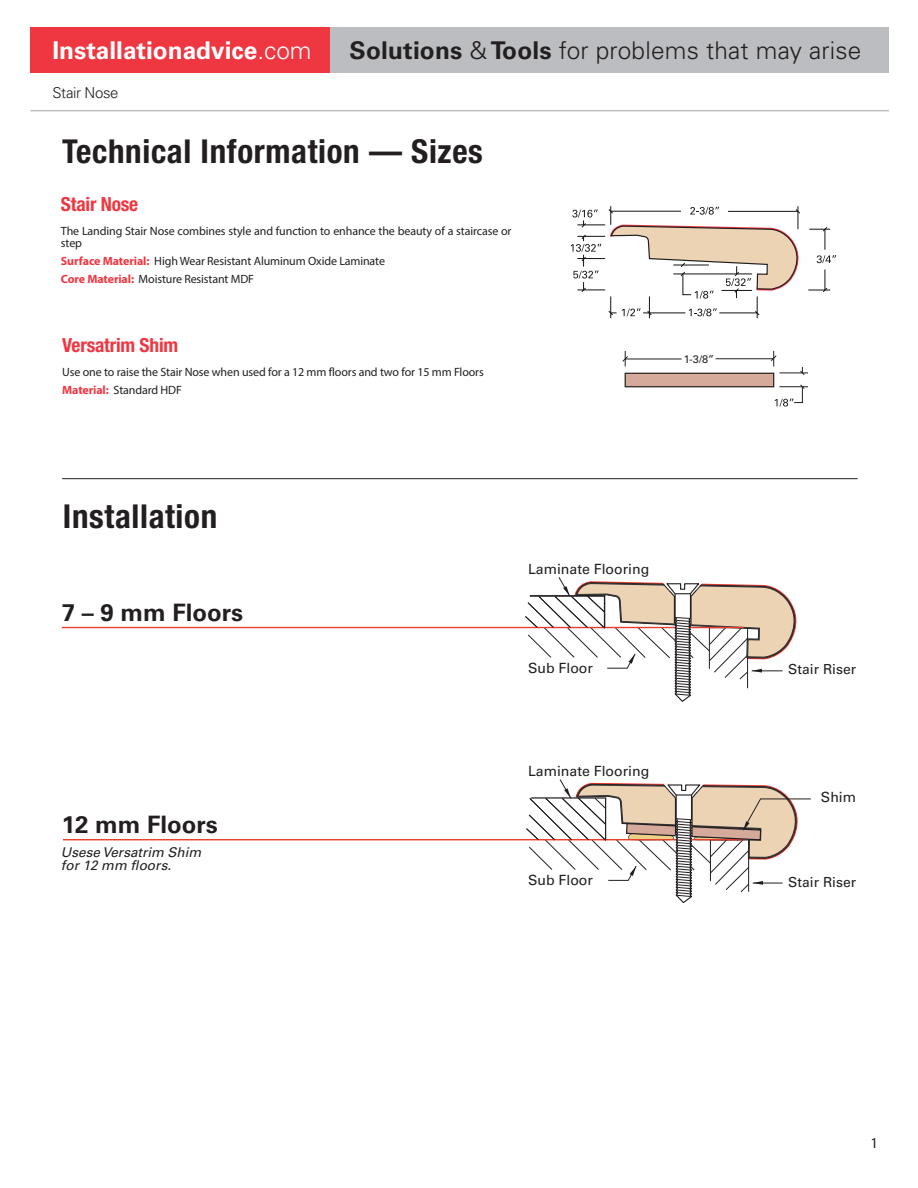
<style>
.page{position:relative;width:918px;height:1188px;background:#fff}
.page>*{position:absolute;margin:0;border:0;box-sizing:border-box;transform-origin:0 0}
.t1{font:700 condensed 33px "Helvetica Neue";letter-spacing:.02em;color:#231f20}
.t2{font:300 24.45px "Univers";letter-spacing:.01em;color:#231f20}
.t3{font:700 24.45px "Univers";color:#fff}
.t4{font:700 24px "Univers";color:#231f20}
.t5{font:700 condensed 19.5px "Helvetica Neue";letter-spacing:-.01em;color:#ef3742}
.t6{font:300 15px "Univers";letter-spacing:-.025em;color:#231f20}
.t7{font:15px "Myriad Pro";color:#231f20}
.t8{font:14.1px "Univers";color:#231f20}
.t9{font:13.8px "Univers";color:#231f20}
.t10{font:italic 13.5px/13.5px "Univers";color:#231f20}
.t11{font:12px/18px "Myriad Pro";letter-spacing:-.01em;color:#231f20}
.t12{font:10.95px "Univers";color:#231f20}
.s1{font-weight:300}
.s2{font-weight:700}
.s3{font-weight:700;color:#ef3742}
</style>
<div class="page">
<div style="left:625px;top:373px;width:149px;height:14px;background:#d5aa9b"></div>
<div style="left:625px;top:373px;width:149px;height:14px;border:1px solid #231f20"></div>
<svg style="left:775px;top:384px;width:33px;height:23px"></svg>
<hr style="left:625px;top:359px;width:57px;height:1px;background:#231f20">
<hr style="left:716px;top:359px;width:58px;height:1px;background:#231f20">
<svg style="left:622px;top:351px;width:6px;height:15px"></svg>
<svg style="left:771px;top:351px;width:37px;height:24px"></svg>
<hr style="left:62px;top:478px;width:796px;height:1px;background:#231f20">
<hr style="left:62px;top:627px;width:682px;height:1px;background:#e93e2e">
<svg style="left:525px;top:577px;width:272px;height:125px"></svg>
<hr style="left:63px;top:839px;width:682px;height:1px;background:#e93e2e">
<svg style="left:526px;top:779px;width:285px;height:124px"></svg>
<svg style="left:571px;top:206px;width:265px;height:112px"></svg>
<div style="left:30px;top:27px;width:859px;height:46px;background:#bbbdc0"></div>
<div style="left:30px;top:27px;width:300px;height:46px;background:#ef3742"></div>
<hr style="left:30px;top:110px;width:859px;height:1px;background:#bbbdc0">
<h2 class="t3" style="left:52px;top:41px;width:261px">Installationadvice<span class="s1">.com</span></h2>
<h2 class="t2" style="left:350px;top:41px;width:513px"><span class="s2">Solutions</span> &amp; <span class="s2">Tools</span> for problems that may arise</h2>
<p class="t6" style="left:52px;top:87px;width:68px">Stair Nose</p>
<h1 class="t1" style="left:62px;top:140px;width:422px">Technical Information — Sizes</h1>
<h3 class="t5" style="left:61px;top:197px;width:79px">Stair Nose</h3>
<p class="t11" style="left:61px;top:227px;width:452px;line-height:12px">The Landing Stair Nose combines style and function to enhance the beauty of a staircase or step</p>
<p class="t11" style="left:61px;top:254px;width:326px"><span class="s3">Surface Material:</span> High Wear Resistant Aluminum Oxide Laminate<br><span class="s3">Core Material:</span> Moisture Resistant MDF</p>
<h3 class="t5" style="left:62px;top:338px;width:118px">Versatrim Shim</h3>
<p class="t11" style="left:62px;top:364px;width:423px">Use one to raise the Stair Nose when used for a 12 mm floors and two for 15 mm Floors<br><span class="s3">Material:</span> Standard HDF</p>
<p class="t12" style="left:684px;top:355px;width:32px">1-3/8”</p>
<h1 class="t1" style="left:63px;top:504px;width:156px">Installation</h1>
<h3 class="t4" style="left:62px;top:603px;width:183px">7 – 9 mm Floors</h3>
<h3 class="t4" style="left:62px;top:816px;width:158px">12 mm Floors</h3>
<p class="t10" style="left:61px;top:846px;width:142px">Usese Versatrim Shim for 12 mm floors.</p>
<p class="t8" style="left:528px;top:564px;width:123px">Laminate Flooring</p>
<p class="t8" style="left:528px;top:663px;width:67px">Sub Floor</p>
<p class="t9" style="left:788px;top:664px;width:69px">Stair Riser</p>
<p class="t8" style="left:528px;top:766px;width:123px">Laminate Flooring</p>
<p class="t8" style="left:821px;top:792px;width:37px">Shim</p>
<p class="t8" style="left:528px;top:875px;width:67px">Sub Floor</p>
<p class="t9" style="left:788px;top:877px;width:69px">Stair Riser</p>
<p class="t7" style="left:871px;top:1137px;width:9px">1</p>
</div>
